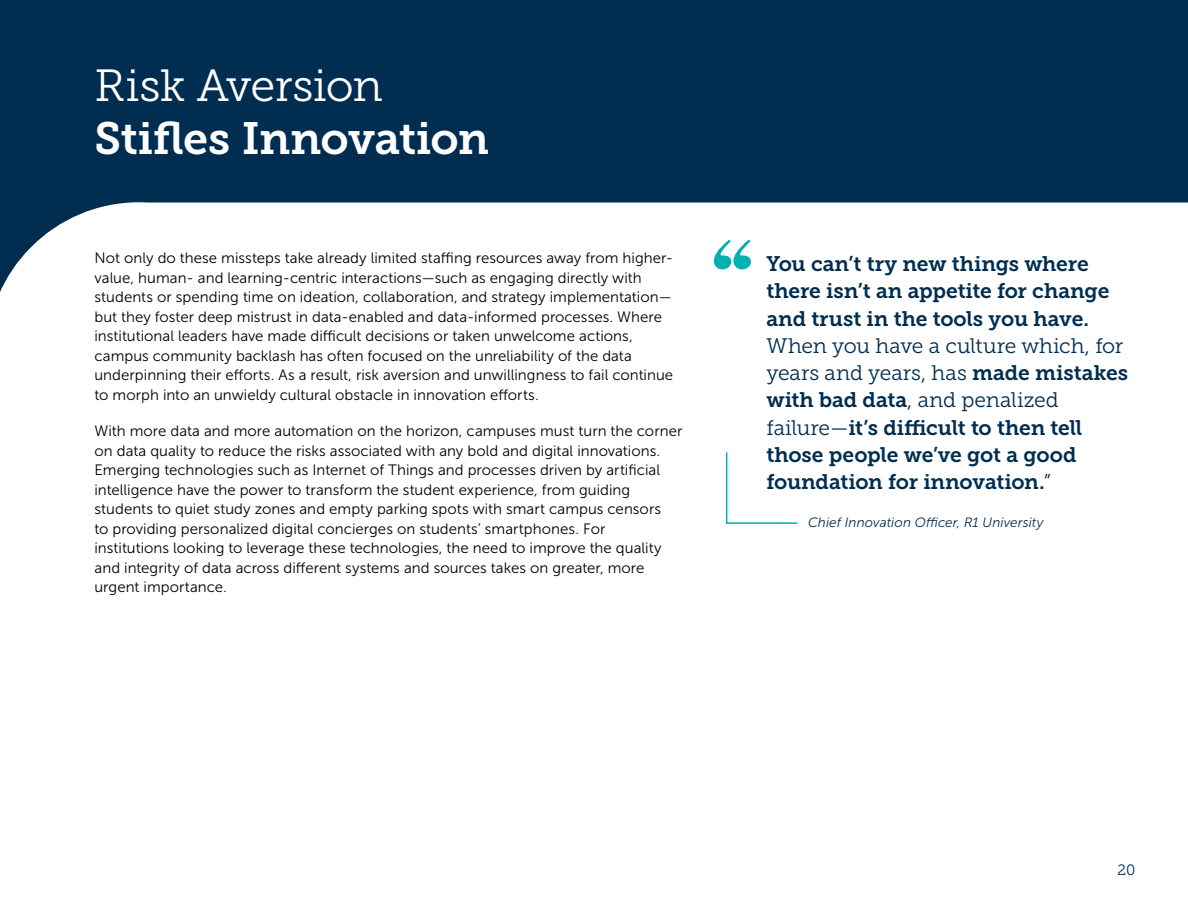
<style>
.page{position:relative;width:1188px;height:918px;background:#002d50}
.page>*{position:absolute;margin:0;border:0;box-sizing:border-box;transform-origin:0 0}
.t1{font:45px "Museo Slab 700";letter-spacing:-.01em;color:#fff}
.t2{font:45px "Museo Slab 300";letter-spacing:-.015em;color:#fff}
.t3{font:21px/27.3px "Museo Slab 700";letter-spacing:-.01em;color:#002d50}
.t4{font:21px/27.3px "Museo Slab 300";letter-spacing:-.005em;color:#002d50}
.t5{font:15px/19.5px "Museo Sans 300";letter-spacing:.005em;color:#000}
.t6{font:15px "Museo Slab 300";color:#002d50}
.t7{font:italic 13.5px "Museo Sans 300";letter-spacing:.005em;color:#002d50}
.s1{font-family:"Museo Slab 700"}
.s2{font-family:"Museo Slab 300"}
</style>
<div class="page">
<div style="left:0;top:202px;width:1188px;height:326px;background:#fff"></div>
<div style="left:0;top:528px;width:1188px;height:390px;background:#fff"></div>
<svg style="left:714px;top:240px;width:37px;height:29px"></svg>
<div style="left:725px;top:451px;width:74px;height:74px;background:#fff"></div>
<h1 class="t2" style="left:94px;top:61px;width:290px">Risk Aversion</h1>
<h1 class="t1" style="left:94px;top:113px;width:396px">Stifles Innovation</h1>
<p class="t5" style="left:94px;top:249px;width:580px">Not only do these missteps take already limited staffing resources away from higher&shy;value, human- and learning-centric interactions—such as engaging directly with students or spending time on ideation, collaboration, and strategy implementation— but they foster deep mistrust in data-enabled and data-informed processes. Where institutional leaders have made difficult decisions or taken unwelcome actions, campus community backlash has often focused on the unreliability of the data underpinning their efforts. As a result, risk aversion and unwillingness to fail continue to morph into an unwieldy cultural obstacle in innovation efforts.</p>
<p class="t5" style="left:94px;top:421px;width:589px">With more data and more automation on the horizon, campuses must turn the corner on data quality to reduce the risks associated with any bold and digital innovations.<br>Emerging technologies such as Internet of Things and processes driven by artificial intelligence have the power to transform the student experience, from guiding students to quiet study zones and empty parking spots with smart campus censors<br>to providing personalized digital concierges on students’ smartphones. For institutions looking to leverage these technologies, the need to improve the quality and integrity of data across different systems and sources takes on greater, more urgent importance.</p>
<h2 class="t3" style="left:766px;top:250px;width:344px">You can’t try new things where there isn’t an appetite for change and trust in the tools you have.</h2>
<h2 class="t4" style="left:766px;top:332px;width:363px">When you have a culture which, for years and years, has <span class="s1">made mistakes with bad data</span>, and penalized</h2>
<h2 class="t3" style="left:766px;top:414px;width:317px"><span class="s2">failure—</span>it’s difficult to then tell those people we’ve got a good foundation for innovation.<span class="s2">”</span></h2>
<p class="t7" style="left:808px;top:515px;width:237px">Chief Innovation Officer, R1 University</p>
<p class="t6" style="left:1118px;top:862px;width:19px">20</p>
</div>
